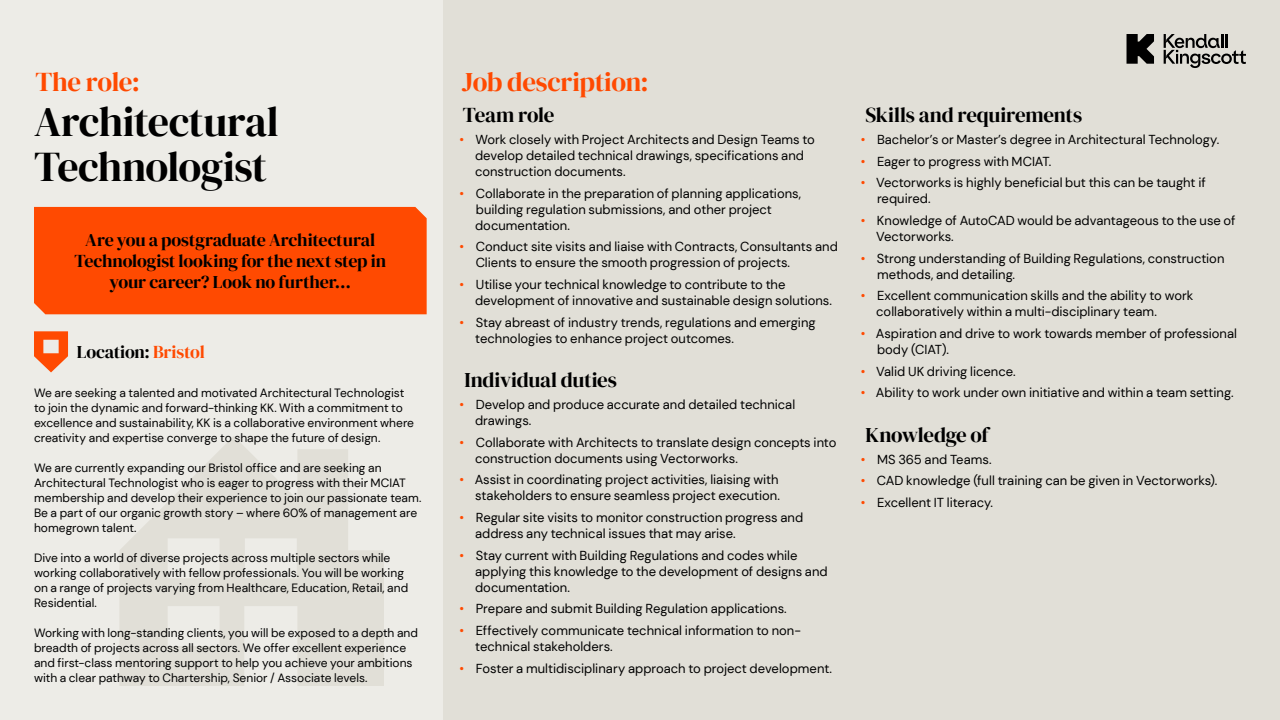
<style>
.page{position:relative;width:1280px;height:720px;background:#edece7}
.page>*{position:absolute;margin:0;border:0;box-sizing:border-box;transform-origin:0 0}
.t1{font:42px/45px "DM Serif Display";letter-spacing:-.015em;color:#000}
.t2{font:27px "DM Serif Display";letter-spacing:-.015em;color:#ff4a01}
.t3{font:21px "DM Serif Display";letter-spacing:-.015em;color:#000}
.t4{font:18px/21px "DM Serif Display";letter-spacing:-.015em;color:#000;text-align:center}
.t5{font:13px/16px "DM Sans";color:#000}
.t6{font:12px/15px "DM Sans";color:#000}
.s1{color:#ff4a01}
</style>
<div class="page">
<div style="left:444px;top:0;width:836px;height:720px;background:#e1dfd7"></div>
<svg style="left:120px;top:436px;width:264px;height:250px;fill:#e1dfd7"></svg>
<svg style="left:1164px;top:34px;width:82px;height:34px"></svg>
<svg style="left:1127px;top:34px;width:27px;height:30px"></svg>
<div style="left:34px;top:207px;width:393px;height:107px;background:#ff4a01"></div>
<svg style="left:34px;top:331px;width:34px;height:41px"></svg>
<h2 class="t2" style="left:36px;top:67px;width:106px">The role:</h2>
<h2 class="t2" style="left:462px;top:67px;width:188px">Job description:</h2>
<h3 class="t3" style="left:463px;top:103px;width:93px">Team role</h3>
<p class="t5" style="left:475px;top:131px;width:341px;text-indent:-16px"><span class="s1">•</span> Work closely with Project Architects and Design Teams to develop detailed technical drawings, specifications and construction documents.</p>
<p class="t5" style="left:475px;top:185px;width:328px;text-indent:-16px"><span class="s1">•</span> Collaborate in the preparation of planning applications, building regulation submissions, and other project documentation.</p>
<p class="t5" style="left:476px;top:239px;width:364px;text-indent:-16px"><span class="s1">•</span> Conduct site visits and liaise with Contracts, Consultants and<br>Clients to ensure the smooth progression of projects.</p>
<p class="t5" style="left:475px;top:276px;width:359px;text-indent:-16px"><span class="s1">•</span> Utilise your technical knowledge to contribute to the development of innovative and sustainable design solutions.</p>
<p class="t5" style="left:475px;top:314px;width:342px;text-indent:-16px"><span class="s1">•</span> Stay abreast of industry trends, regulations and emerging technologies to enhance project outcomes.</p>
<h3 class="t3" style="left:464px;top:368px;width:154px">Individual duties</h3>
<p class="t5" style="left:475px;top:396px;width:322px;text-indent:-16px"><span class="s1">•</span> Develop and produce accurate and detailed technical drawings.</p>
<p class="t5" style="left:475px;top:434px;width:363px;text-indent:-16px"><span class="s1">•</span> Collaborate with Architects to translate design concepts into construction documents using Vectorworks.</p>
<p class="t5" style="left:460px;top:472px;width:322px;text-align:right"><span class="s1">•</span> Assist in coordinating project activities, liaising with stakeholders to ensure seamless project execution.</p>
<p class="t5" style="left:475px;top:509px;width:330px;text-indent:-16px"><span class="s1">•</span> Regular site visits to monitor construction progress and address any technical issues that may arise.</p>
<p class="t5" style="left:475px;top:547px;width:354px;text-indent:-16px"><span class="s1">•</span> Stay current with Building Regulations and codes while applying this knowledge to the development of designs and documentation.</p>
<p class="t5" style="left:460px;top:601px;width:329px"><span class="s1">•</span> Prepare and submit Building Regulation applications.</p>
<p class="t5" style="left:475px;top:622px;width:327px;text-indent:-16px"><span class="s1">•</span> Effectively communicate technical information to non&shy;technical stakeholders.</p>
<p class="t5" style="left:460px;top:660px;width:374px"><span class="s1">•</span> Foster a multidisciplinary approach to project development.</p>
<h1 class="t1" style="left:34px;top:100px;width:246px">Architectural<br>Technologist</h1>
<h3 class="t4" style="left:74px;top:229px;width:313px">Are you a postgraduate Architectural<br>Technologist looking for the next step in your career? Look no further…</h3>
<h3 class="t4" style="left:77px;top:341px;width:130px">Location: <span class="s1">Bristol</span></h3>
<p class="t6" style="left:34px;top:385px;width:382px">We are seeking a talented and motivated Architectural Technologist to join the dynamic and forward-thinking KK. With a commitment to excellence and sustainability, KK is a collaborative environment where creativity and expertise converge to shape the future of design.</p>
<p class="t6" style="left:34px;top:460px;width:389px">We are currently expanding our Bristol office and are seeking an Architectural Technologist who is eager to progress with their MCIAT membership and develop their experience to join our passionate team.<br>Be a part of our organic growth story – where 60% of management are homegrown talent.</p>
<p class="t6" style="left:34px;top:550px;width:376px">Dive into a world of diverse projects across multiple sectors while working collaboratively with fellow professionals. You will be working on a range of projects varying from Healthcare, Education, Retail, and Residential.</p>
<p class="t6" style="left:34px;top:625px;width:386px">Working with long-standing clients, you will be exposed to a depth and breadth of projects across all sectors. We offer excellent experience and first-class mentoring support to help you achieve your ambitions with a clear pathway to Chartership, Senior / Associate levels.</p>
<h3 class="t3" style="left:865px;top:103px;width:218px">Skills and requirements</h3>
<p class="t5" style="left:861px;top:131px;width:360px"><span class="s1">•</span> Bachelor’s or Master’s degree in Architectural Technology.</p>
<p class="t5" style="left:861px;top:153px;width:192px"><span class="s1">•</span> Eager to progress with MCIAT.</p>
<p class="t5" style="left:877px;top:175px;width:330px;text-indent:-16px"><span class="s1">•</span> Vectorworks is highly beneficial but this can be taught if required.</p>
<p class="t5" style="left:876px;top:212px;width:361px;text-indent:-15px"><span class="s1">•</span> Knowledge of AutoCAD would be advantageous to the use of<br>Vectorworks.</p>
<p class="t5" style="left:877px;top:250px;width:349px;text-indent:-16px"><span class="s1">•</span> Strong understanding of Building Regulations, construction methods, and detailing.</p>
<p class="t5" style="left:876px;top:288px;width:319px;text-indent:-16px"><span class="s1">•</span> Excellent communication skills and the ability to work collaboratively within a multi-disciplinary team.</p>
<p class="t5" style="left:877px;top:325px;width:362px;text-indent:-16px"><span class="s1">•</span> Aspiration and drive to work towards member of professional body (CIAT).</p>
<p class="t5" style="left:861px;top:363px;width:156px"><span class="s1">•</span> Valid UK driving licence.</p>
<p class="t5" style="left:861px;top:385px;width:374px"><span class="s1">•</span> Ability to work under own initiative and within a team setting.</p>
<h3 class="t3" style="left:866px;top:423px;width:125px">Knowledge of</h3>
<p class="t5" style="left:861px;top:451px;width:132px"><span class="s1">•</span> MS 365 and Teams.</p>
<p class="t5" style="left:861px;top:473px;width:358px"><span class="s1">•</span> CAD knowledge (full training can be given in Vectorworks).</p>
<p class="t5" style="left:861px;top:494px;width:134px"><span class="s1">•</span> Excellent IT literacy.</p>
</div>
